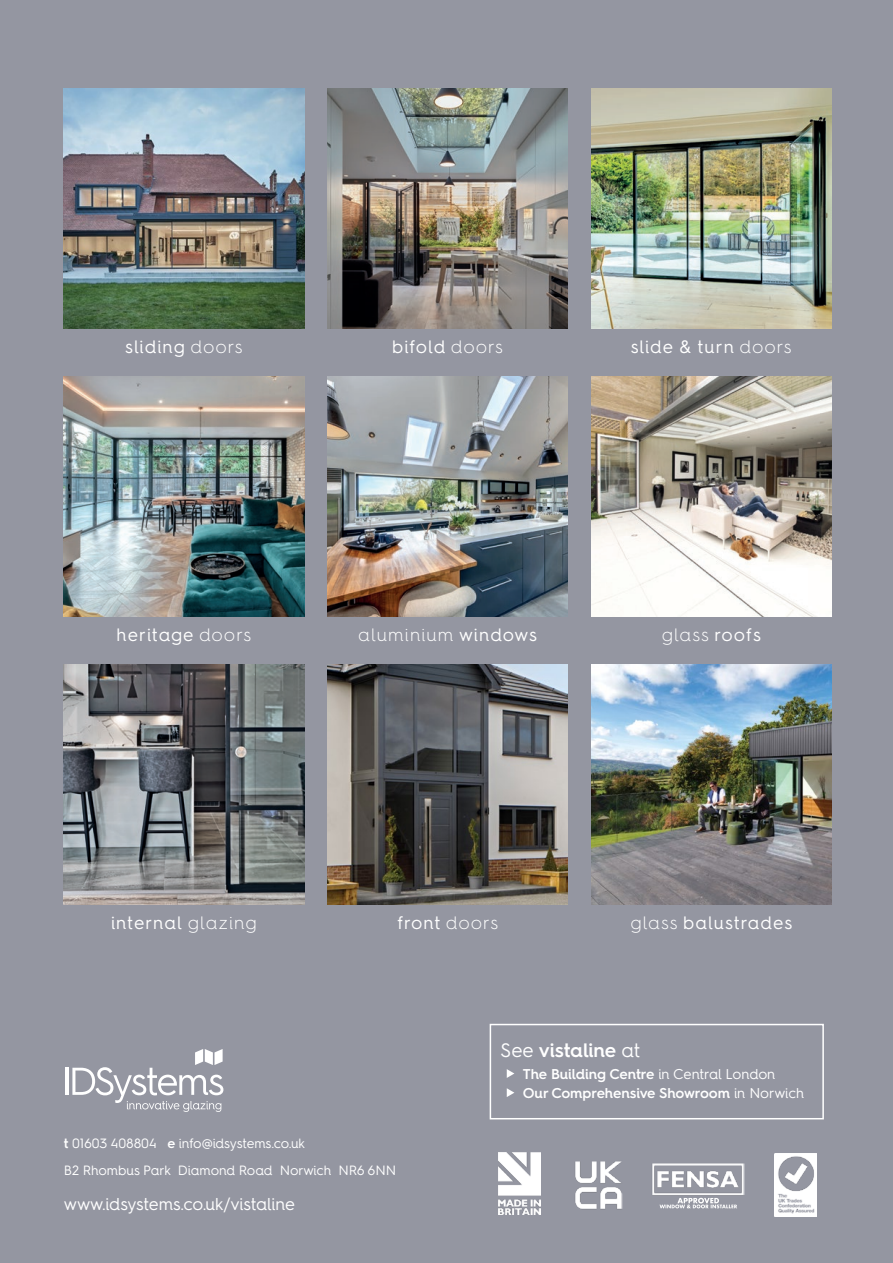
<style>
.page{position:relative;width:893px;height:1263px;background:#9496a1}
.page>*{position:absolute;margin:0;border:0;box-sizing:border-box;transform-origin:0 0}
.t1{font:600 19.5px "Hurme Geometric Sans 4";letter-spacing:-.01em;color:#fff}
.t2{font:18px "Hurme Geometric Sans 4";letter-spacing:.055em;color:#fff}
.t3{font:300 18px "Hurme Geometric Sans 4";letter-spacing:.05em;color:#fff}
.t4{font:17.25px "Hurme Geometric Sans 4";letter-spacing:-.01em;color:#fff}
.t5{font:600 14.25px/19.5px "Hurme Geometric Sans 4";letter-spacing:-.005em;color:#fff}
.t6{font:13.5px/27px "Hurme Geometric Sans 4";letter-spacing:-.01em;color:#fff}
.s1{font-weight:300}
.s2{font-weight:400}
.s3{font-weight:600}
</style>
<div class="page">
<hr style="left:66px;top:1068px;width:3px;height:27px;background:#fff">
<svg style="left:72px;top:1049px;width:151px;height:63px"></svg>
<img style="left:64px;top:88px;width:240px;height:240px">
<img style="left:64px;top:376px;width:240px;height:241px">
<img style="left:64px;top:664px;width:240px;height:241px">
<img style="left:327px;top:88px;width:241px;height:240px">
<img style="left:327px;top:376px;width:241px;height:241px">
<img style="left:327px;top:664px;width:241px;height:241px">
<img style="left:591px;top:88px;width:240px;height:240px">
<img style="left:591px;top:376px;width:240px;height:241px">
<img style="left:591px;top:664px;width:240px;height:241px">
<img style="left:775px;top:1153px;width:41px;height:63px">
<img style="left:575px;top:1161px;width:48px;height:48px">
<img style="left:499px;top:1153px;width:42px;height:61px">
<div style="left:490px;top:1024px;width:334px;height:95px;border:2px solid #fff"></div>
<svg style="left:507px;top:1069px;width:7px;height:9px"></svg>
<svg style="left:507px;top:1088px;width:7px;height:9px"></svg>
<img style="left:652px;top:1163px;width:93px;height:32px">
<svg style="left:659px;top:1198px;width:78px;height:10px"></svg>
<p class="t2" style="left:125px;top:340px;width:119px">sliding <span class="s1">doors</span></p>
<p class="t2" style="left:117px;top:628px;width:136px">heritage <span class="s1">doors</span></p>
<p class="t2" style="left:392px;top:340px;width:112px">bifold <span class="s1">doors</span></p>
<p class="t2" style="left:631px;top:340px;width:162px">slide &amp; turn <span class="s1">doors</span></p>
<p class="t3" style="left:358px;top:627px;width:180px">aluminium <span class="s2">windows</span></p>
<p class="t3" style="left:662px;top:627px;width:101px">glass <span class="s2">roofs</span></p>
<p class="t2" style="left:111px;top:916px;width:147px">internal <span class="s1">glazing</span></p>
<p class="t2" style="left:397px;top:916px;width:103px">front <span class="s1">doors</span></p>
<p class="t2" style="left:630px;top:916px;width:163px"><span class="s1">glass</span> balustrades</p>
<p class="t1" style="left:500px;top:1043px;width:142px"><span class="s2">See</span> vistaline <span class="s2">at</span></p>
<p class="t5" style="left:523px;top:1065px;width:283px">The Building Centre <span class="s2">in Central London<br></span>Our Comprehensive Showroom <span class="s2">in Norwich</span></p>
<p class="t6" style="left:64px;top:1131px;width:334px"><span class="s3">t</span> 01603 408804 <span class="s3">e</span> info@idsystems.co.uk<br>B2 Rhombus Park Diamond Road Norwich NR6 6NN</p>
<p class="t4" style="left:64px;top:1198px;width:233px">www.idsystems.co.uk/vistaline</p>
</div>
